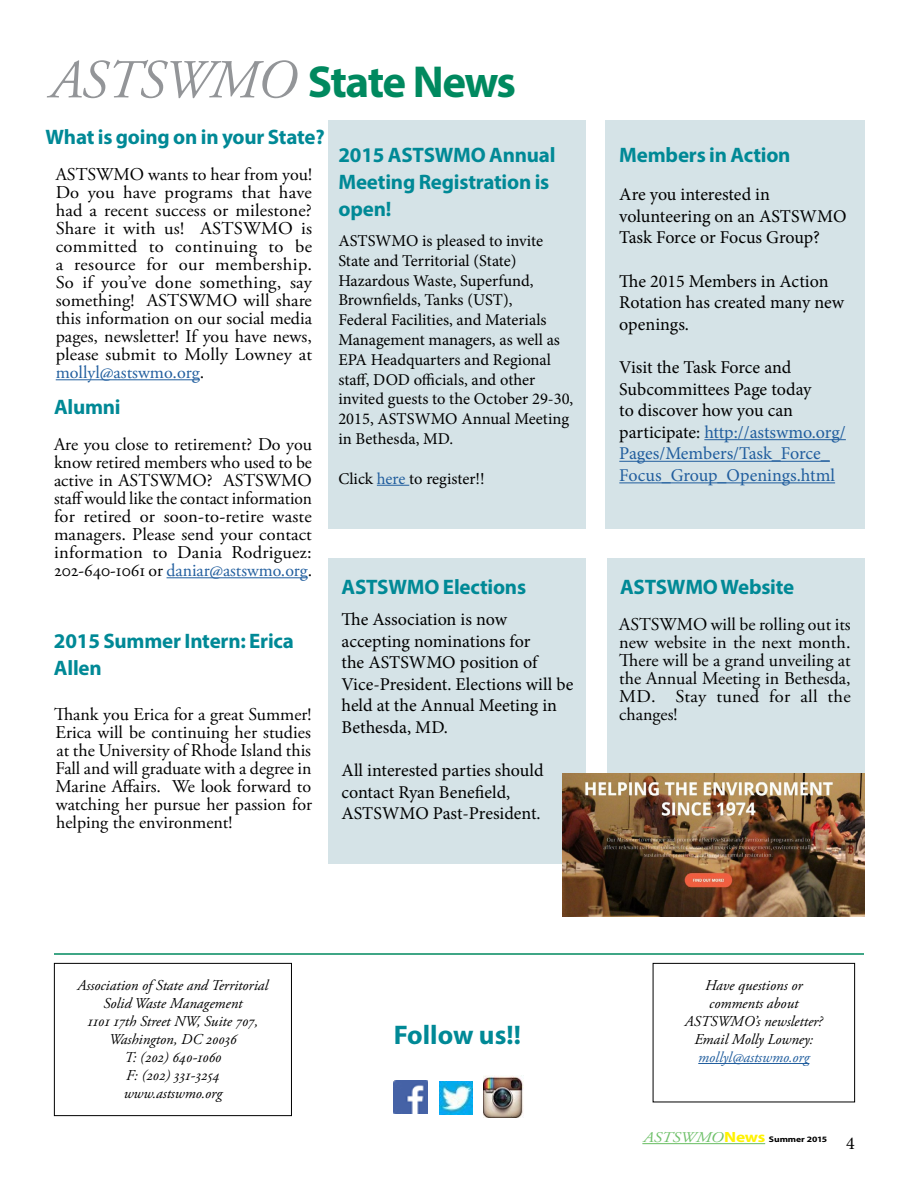
<style>
.page{position:relative;width:918px;height:1188px;background:#fff}
.page>*{position:absolute;margin:0;border:0;box-sizing:border-box;transform-origin:0 0}
.t1{font:700 45px "Myriad Pro";letter-spacing:-.035em;color:#00895f}
.t2{font:700 27px "Myriad Pro";color:#008996}
.t3{font:700 21px/27px "Myriad Pro";letter-spacing:-.01em;color:#008996}
.t4{font:18px/18px "Adobe Garamond Pro";color:#000;text-align:justify}
.t5{font:18px/21.6px "Minion Pro";letter-spacing:-.005em;color:#000}
.t6{font:16.5px/19.8px "Minion Pro";letter-spacing:-.005em;color:#000}
.t7{font:italic 15px/18px "Adobe Garamond Pro";color:#000;text-align:center}
.t8{font:italic 15px "Adobe Garamond Pro";color:#215e9e}
.t9{font:700 8.25px "Myriad Pro";letter-spacing:-.01em;color:#000;scale:1.18 1}
.s1{font-family:"Adobe Garamond Pro";font-weight:400;font-style:italic;font-size:54.75px;color:#939598}
.s2{color:#215e9e}
.s3{font-family:"Adobe Garamond Pro";font-weight:400;font-style:italic;font-size:14.85px;color:#6ec069}
.s4{font-size:14.85px;color:#fff200}
.s5{font-family:"Minion Pro";font-weight:400;font-size:18px}
</style>
<div class="page">
<hr style="left:642px;top:1143px;width:123px;height:1px;background:#6ec069">
<img style="left:394px;top:1080px;width:33px;height:34px">
<img style="left:439px;top:1081px;width:34px;height:34px">
<div style="left:54px;top:963px;width:238px;height:153px;border:1px solid #000"></div>
<hr style="left:698px;top:1063px;width:111px;height:1px;background:#215e9e">
<div style="left:653px;top:963px;width:202px;height:139px;border:1px solid #000"></div>
<hr style="left:54px;top:953px;width:810px;height:2px;background:#00895f">
<img style="left:483px;top:1075px;width:41px;height:42px">
<hr style="left:56px;top:379px;width:144px;height:1px;background:#215e9e">
<hr style="left:167px;top:577px;width:141px;height:1px;background:#215e9e">
<div style="left:328px;top:121px;width:258px;height:408px;background:#d5e3e7"></div>
<hr style="left:377px;top:485px;width:32px;height:1px;background:#215e9e">
<div style="left:605px;top:121px;width:260px;height:408px;background:#d5e3e7"></div>
<hr style="left:704px;top:439px;width:142px;height:1px;background:#215e9e">
<hr style="left:619px;top:461px;width:211px;height:1px;background:#215e9e">
<hr style="left:619px;top:482px;width:216px;height:1px;background:#215e9e">
<div style="left:328px;top:558px;width:258px;height:306px;background:#d5e3e7"></div>
<div style="left:607px;top:558px;width:258px;height:306px;background:#d5e3e7"></div>
<img style="left:563px;top:773px;width:302px;height:143px">
<h1 class="t1" style="left:50px;top:53px;width:468px"><span class="s1">ASTSWMO</span> State News</h1>
<p class="t3" style="left:46px;top:123px;width:281px">What is going on in your State?</p>
<p class="t4" style="left:56px;top:166px;width:258px">ASTSWMO wants to hear from you!<br>Do you have programs that have had a recent success or milestone?<br>Share it with us! ASTSWMO is committed to continuing to be a resource for our membership.<br>So if you’ve done something, say something! ASTSWMO will share this information on our social media pages, newsletter! If you have news, please submit to Molly Lowney at <span class="s2">mollyl@astswmo.org</span>.</p>
<p class="t3" style="left:54px;top:393px;width:68px">Alumni</p>
<p class="t4" style="left:54px;top:436px;width:260px">Are you close to retirement? Do you know retired members who used to be active in ASTSWMO? ASTSWMO staff would like the contact information for retired or soon-to-retire waste managers. Please send your contact information to Dania Rodriguez:<br>202-640-1061 or <span class="s2">daniar@astswmo.org</span>.</p>
<p class="t3" style="left:54px;top:627px;width:242px">2015 Summer Intern: Erica<br>Allen</p>
<p class="t4" style="left:54px;top:706px;width:260px">Thank you Erica for a great Summer!<br>Erica will be continuing her studies at the University of Rhode Island this Fall and will graduate with a degree in Marine Affairs. We look forward to watching her pursue her passion for helping the environment!</p>
<p class="t3" style="left:338px;top:141px;width:219px">2015 ASTSWMO Annual<br>Meeting Registration is open!</p>
<p class="t3" style="left:619px;top:141px;width:173px">Members in Action</p>
<p class="t5" style="left:619px;top:184px;width:229px">Are you interested in volunteering on an ASTSWMO<br>Task Force or Focus Group?</p>
<p class="t5" style="left:619px;top:270px;width:226px">The 2015 Members in Action<br>Rotation has created many new openings.</p>
<p class="t5" style="left:619px;top:357px;width:228px">Visit the Task Force and<br>Subcommittees Page today<br>to discover how you can participate: <span class="s2">http://astswmo.org/<br>Pages/Members/Task_Force_<br>Focus_Group_Openings.html</span></p>
<p class="t6" style="left:338px;top:231px;width:237px">ASTSWMO is pleased to invite<br>State and Territorial (State)<br>Hazardous Waste, Superfund,<br>Brownfields, Tanks (UST),<br>Federal Facilities, and Materials<br>Management managers, as well as<br>EPA Headquarters and Regional staff, DOD officials, and other invited guests to the October 29-30,<br>2015, ASTSWMO Annual Meeting in Bethesda, MD.</p>
<p class="t6" style="left:338px;top:469px;width:148px">Click <span class="s2">here</span> to register!!</p>
<p class="t3" style="left:342px;top:573px;width:186px">ASTSWMO Elections</p>
<p class="t3" style="left:620px;top:573px;width:176px">ASTSWMO Website</p>
<p class="t5" style="left:342px;top:609px;width:233px">The Association is now accepting nominations for<br>the ASTSWMO position of<br>Vice-President. Elections will be held at the Annual Meeting in<br>Bethesda, MD.</p>
<p class="t5" style="left:342px;top:760px;width:204px">All interested parties should contact Ryan Benefield,<br>ASTSWMO Past-President.</p>
<p class="t4" style="left:619px;top:616px;width:233px">ASTSWMO will be rolling out its new website in the next month.<br>There will be a grand unveiling at the Annual Meeting in Bethesda, MD. Stay tuned for all the changes!</p>
<p class="t7" style="left:78px;top:977px;width:192px">Association of State and Territorial<br>Solid Waste Management<br>1101 17th Street NW, Suite 707,<br>Washington, DC 20036<br>T: (202) 640-1060<br>F: (202) 331-3254 www.astswmo.org</p>
<p class="t7" style="left:685px;top:977px;width:139px">Have questions or comments about<br>ASTSWMO’s newsletter?<br>Email Molly Lowney:</p>
<h2 class="t2" style="left:394px;top:1017px;width:129px">Follow us!!</h2>
<p class="t8" style="left:698px;top:1048px;width:113px">mollyl@astswmo.org</p>
<p class="t9" style="left:643px;top:1134px;width:180px"><span class="s3">ASTSWMO</span><span class="s4">News</span> Summer 2015 <span class="s5">4</span></p>
</div>
